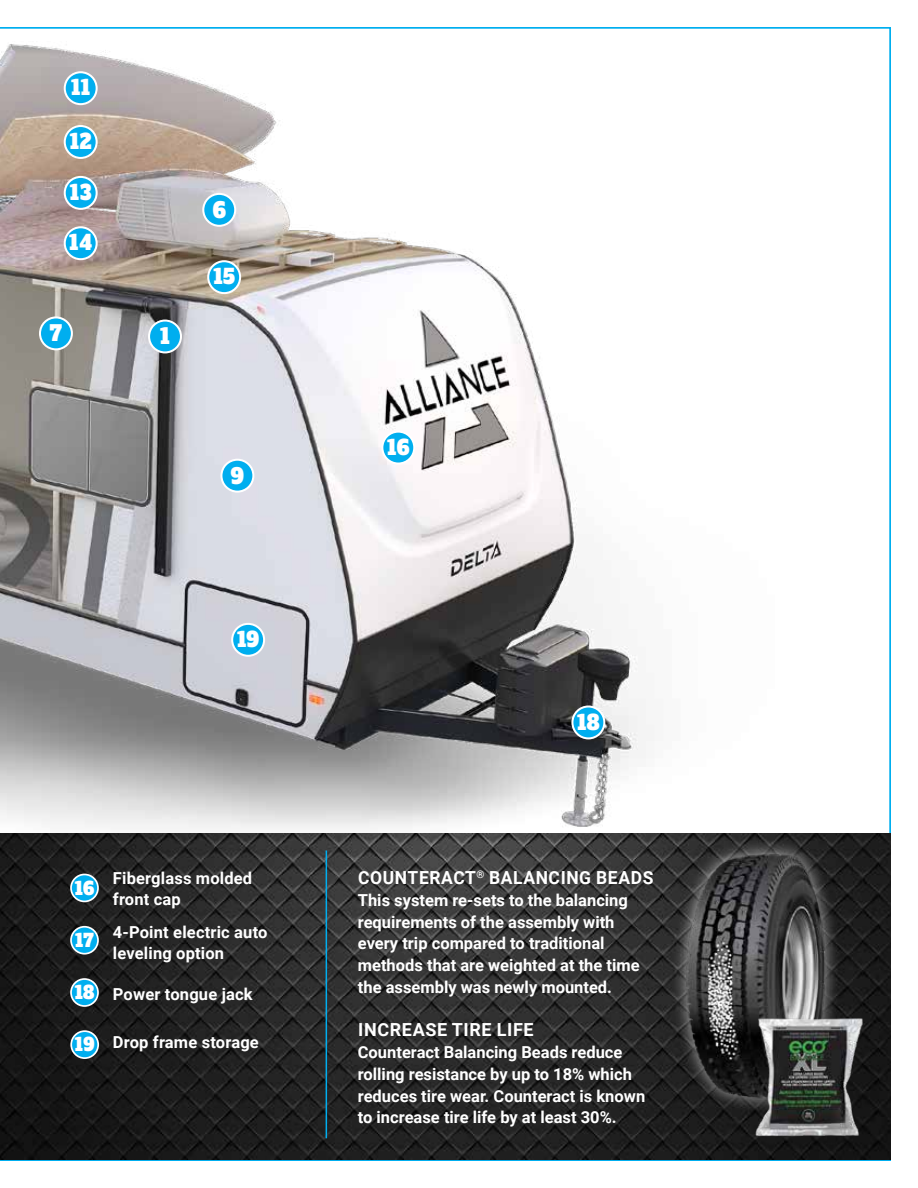
<style>
.page{position:relative;width:918px;height:1188px;background:#fff}
.page>*{position:absolute;margin:0;border:0;box-sizing:border-box;transform-origin:0 0}
.t1{font:21.15px "Alfa Slab One";color:#fff;scale:.9 1}
.t2{font:20.4px "Alfa Slab One";color:#fff;scale:.9 1}
.t3{font:700 18px "Roboto";letter-spacing:.035em;color:#fff}
.t4{font:17.85px "Alfa Slab One";color:#fff;scale:.9 1}
.t5{font:700 16.5px/21.8px "Roboto";color:#fff}
.s1{font-family:"Alfa Slab One";font-weight:400;font-size:17.85px}
</style>
<div class="page">
<img style="left:0;top:834px;width:891px;height:325px">
<div style="left:71px;top:874px;width:27px;height:27px;background:#00aeef;border-radius:50%"></div>
<div style="left:70px;top:874px;width:29px;height:28px;border:2px solid #fff;border-radius:50%"></div>
<div style="left:71px;top:927px;width:27px;height:27px;background:#00aeef;border-radius:50%"></div>
<div style="left:70px;top:926px;width:29px;height:29px;border:2px solid #fff;border-radius:50%"></div>
<div style="left:71px;top:979px;width:27px;height:27px;background:#00aeef;border-radius:50%"></div>
<div style="left:70px;top:978px;width:29px;height:29px;border:2px solid #fff;border-radius:50%"></div>
<div style="left:71px;top:1031px;width:27px;height:27px;background:#00aeef;border-radius:50%"></div>
<div style="left:70px;top:1030px;width:29px;height:29px;border:2px solid #fff;border-radius:50%"></div>
<div style="left:671px;top:838px;width:169px;height:275px;background:#fff;opacity:.75"></div>
<img style="left:682px;top:851px;width:147px;height:268px">
<img style="left:754px;top:1015px;width:110px;height:122px">
<hr style="left:326px;top:850px;width:1px;height:288px;background:#00aeef">
<img style="left:0;top:27px;width:774px;height:830px">
<div style="left:149px;top:321px;width:32px;height:31px;background:#00aeef;border-radius:50%"></div>
<div style="left:148px;top:320px;width:34px;height:33px;border:2px solid #fff;border-radius:50%"></div>
<div style="left:40px;top:317px;width:32px;height:32px;background:#00aeef;border-radius:50%"></div>
<div style="left:39px;top:316px;width:34px;height:34px;border:2px solid #fff;border-radius:50%"></div>
<div style="left:203px;top:194px;width:32px;height:32px;background:#00aeef;border-radius:50%"></div>
<div style="left:202px;top:193px;width:34px;height:34px;border:2px solid #fff;border-radius:50%"></div>
<div style="left:221px;top:460px;width:32px;height:32px;background:#00aeef;border-radius:50%"></div>
<div style="left:220px;top:459px;width:34px;height:34px;border:2px solid #fff;border-radius:50%"></div>
<div style="left:65px;top:72px;width:32px;height:32px;background:#00aeef;border-radius:50%"></div>
<div style="left:64px;top:71px;width:34px;height:34px;border:2px solid #fff;border-radius:50%"></div>
<div style="left:208px;top:261px;width:32px;height:32px;background:#00aeef;border-radius:50%"></div>
<div style="left:207px;top:260px;width:34px;height:34px;border:2px solid #fff;border-radius:50%"></div>
<div style="left:65px;top:126px;width:32px;height:32px;background:#00aeef;border-radius:50%"></div>
<div style="left:64px;top:125px;width:34px;height:34px;border:2px solid #fff;border-radius:50%"></div>
<div style="left:65px;top:177px;width:32px;height:32px;background:#00aeef;border-radius:50%"></div>
<div style="left:64px;top:176px;width:34px;height:34px;border:2px solid #fff;border-radius:50%"></div>
<div style="left:382px;top:432px;width:32px;height:32px;background:#00aeef;border-radius:50%"></div>
<div style="left:381px;top:431px;width:34px;height:34px;border:2px solid #fff;border-radius:50%"></div>
<div style="left:572px;top:707px;width:32px;height:31px;background:#00aeef;border-radius:50%"></div>
<div style="left:571px;top:706px;width:34px;height:33px;border:2px solid #fff;border-radius:50%"></div>
<div style="left:232px;top:624px;width:32px;height:32px;background:#00aeef;border-radius:50%"></div>
<div style="left:231px;top:623px;width:34px;height:34px;border:2px solid #fff;border-radius:50%"></div>
<div style="left:65px;top:227px;width:32px;height:32px;background:#00aeef;border-radius:50%"></div>
<div style="left:64px;top:226px;width:34px;height:34px;border:2px solid #fff;border-radius:50%"></div>
<p class="t2" style="left:71px;top:70px;width:23px">11</p>
<p class="t2" style="left:70px;top:124px;width:26px">12</p>
<p class="t2" style="left:70px;top:175px;width:25px">13</p>
<p class="t2" style="left:69px;top:225px;width:27px">14</p>
<p class="t1" style="left:50px;top:315px;width:15px">7</p>
<p class="t1" style="left:160px;top:318px;width:13px">1</p>
<p class="t1" style="left:213px;top:192px;width:16px">6</p>
<p class="t2" style="left:213px;top:259px;width:25px">15</p>
<p class="t1" style="left:231px;top:457px;width:16px">9</p>
<p class="t2" style="left:237px;top:622px;width:26px">19</p>
<p class="t4" style="left:75px;top:873px;width:23px">16</p>
<p class="t5" style="left:113px;top:867px;width:141px;line-height:21px">Fiberglass molded front cap</p>
<p class="t4" style="left:75px;top:925px;width:22px">17</p>
<p class="t5" style="left:113px;top:921px;width:156px;line-height:21px">4-Point electric auto leveling option</p>
<p class="t5" style="left:75px;top:982px;width:180px"><span class="s1">18</span> Power tongue jack</p>
<p class="t5" style="left:75px;top:1031px;width:185px"><span class="s1">19</span> Drop frame storage</p>
<p class="t2" style="left:387px;top:429px;width:26px">16</p>
<p class="t2" style="left:577px;top:704px;width:26px">18</p>
<p class="t3" style="left:358px;top:865px;width:297px">COUNTERACT<sup>®</sup> BALANCING BEADS</p>
<p class="t5" style="left:358px;top:888px;width:283px">This system re-sets to the balancing requirements of the assembly with every trip compared to traditional methods that are weighted at the time the assembly was newly mounted.</p>
<p class="t3" style="left:358px;top:1017px;width:177px">INCREASE TIRE LIFE</p>
<p class="t5" style="left:358px;top:1041px;width:289px">Counteract Balancing Beads reduce rolling resistance by up to 18% which reduces tire wear. Counteract is known to increase tire life by at least 30%.</p>
</div>
